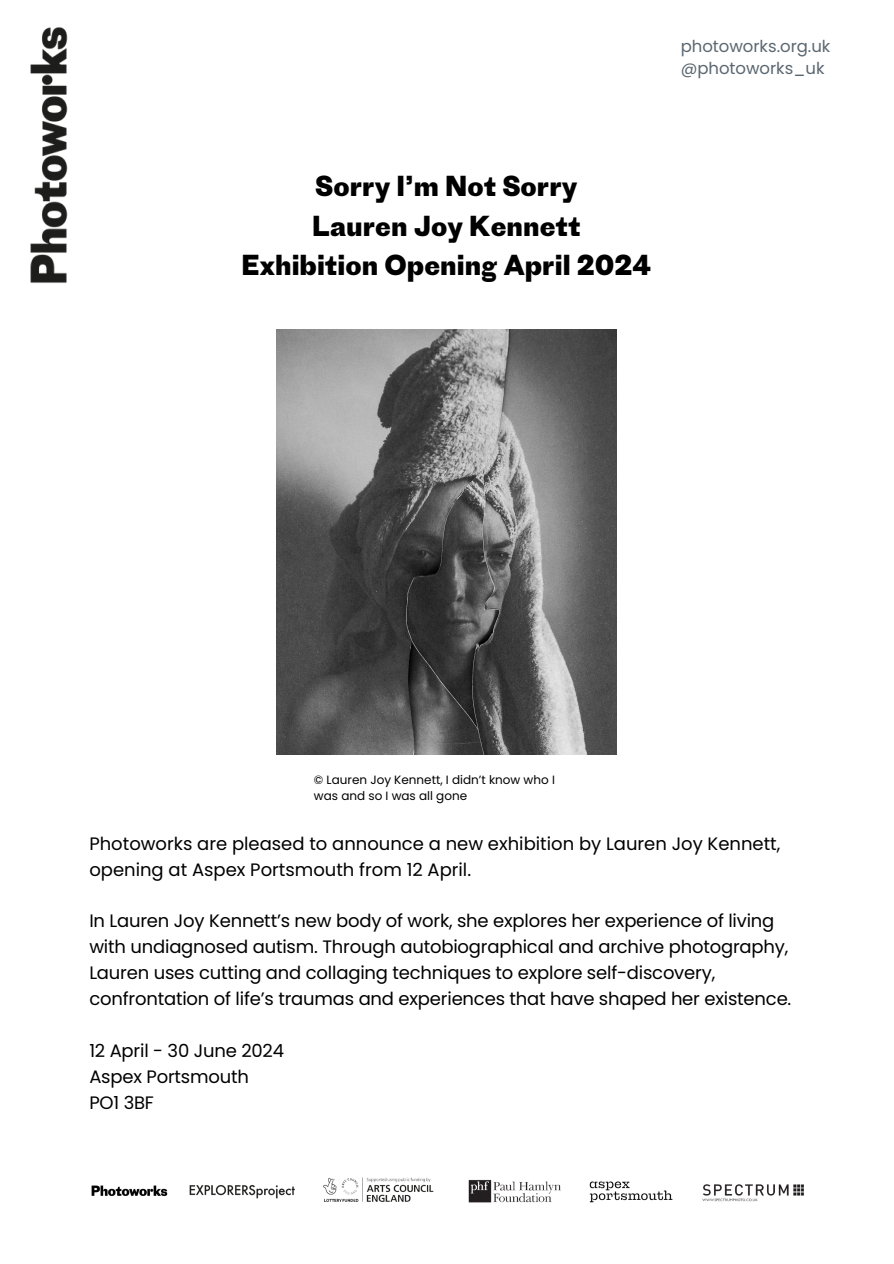
<style>
.page{position:relative;width:894px;height:1264px;background:#fff}
.page>*{position:absolute;margin:0;border:0;box-sizing:border-box;transform-origin:0 0}
.t1{font:700 27px/39.3px "Proto Grotesk";color:#000;text-align:center}
.t2{font:18px/25.8px "Poppins";letter-spacing:-.01em;color:#000}
.t3{font:16.5px/21.3px "Poppins";color:#5b6770}
.t4{font:12px/15.8px "Poppins";color:#000}
</style>
<div class="page">
<img style="left:30px;top:27px;width:38px;height:256px">
<img style="left:276px;top:329px;width:340px;height:425px">
<img style="left:91px;top:1177px;width:713px;height:26px">
<p class="t3" style="left:680px;top:36px;width:151px">photoworks.org.uk @photoworks_uk</p>
<h2 class="t1" style="left:241px;top:167px;width:411px">Sorry I’m Not Sorry<br>Lauren Joy Kennett<br>Exhibition Opening April 2024</h2>
<h2 class="t4" style="left:314px;top:772px;width:242px">© Lauren Joy Kennett, I didn’t know who I was and so I was all gone</h2>
<h1 class="t2" style="left:89px;top:830px;width:692px">Photoworks are pleased to announce a new exhibition by Lauren Joy Kennett, opening at Aspex Portsmouth from 12 April.</h1>
<p class="t2" style="left:89px;top:908px;width:703px">In Lauren Joy Kennett’s new body of work, she explores her experience of living with undiagnosed autism. Through autobiographical and archive photography, Lauren uses cutting and collaging techniques to explore self-discovery, confrontation of life’s traumas and experiences that have shaped her existence.</p>
<p class="t2" style="left:89px;top:1037px;width:196px">12 April - 30 June 2024<br>Aspex Portsmouth<br>PO1 3BF</p>
</div>
